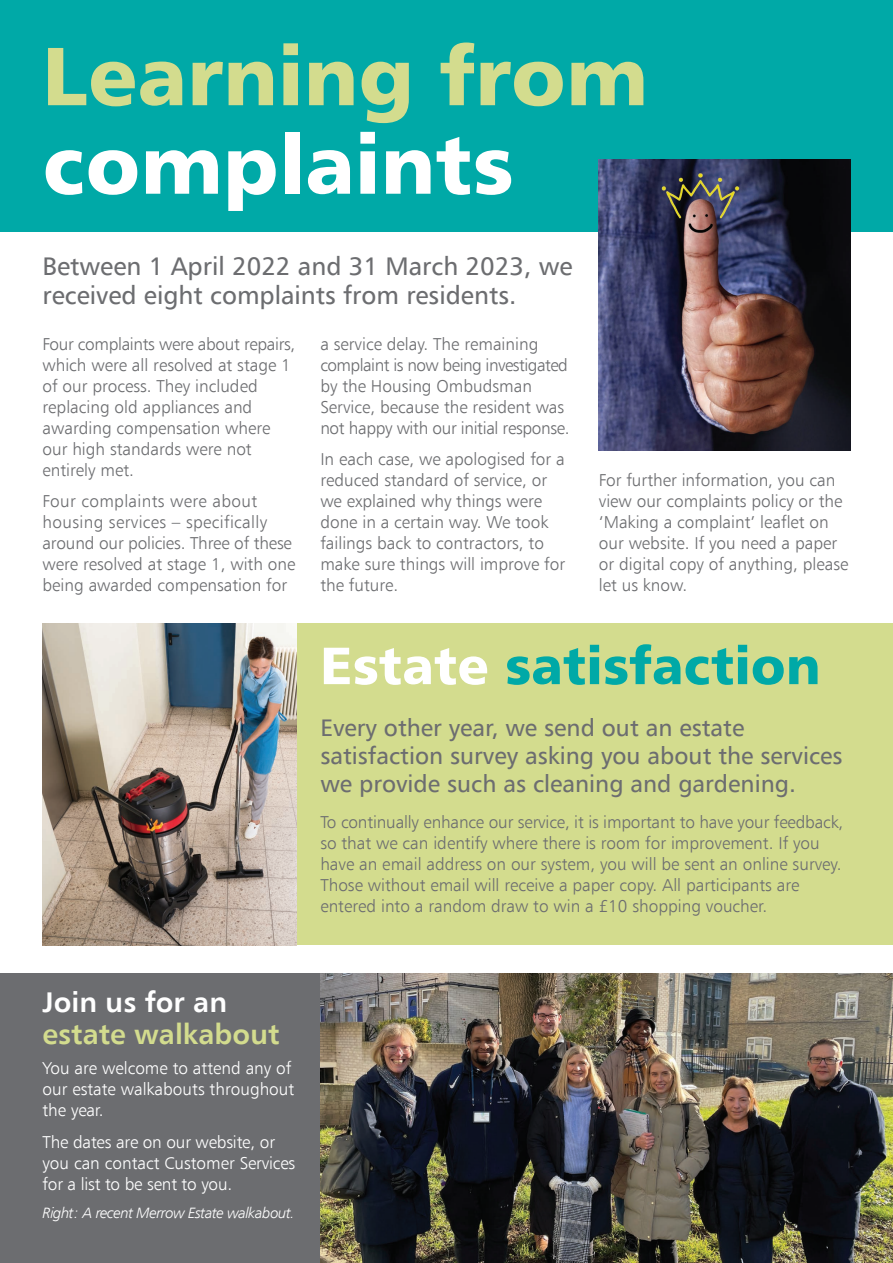
<style>
.page{position:relative;width:893px;height:1263px;background:#fff}
.page>*{position:absolute;margin:0;border:0;box-sizing:border-box;transform-origin:0 0}
.Section_head{font:900 82.5px/88.5px "Humanist 777 BT";color:#d3dc8e}
.Section_head-2{font:900 52.5px "Humanist 777 BT";color:#00a9a7}
.Xhead{font:700 28.5px/32.2px "Humanist 777 BT";color:#d3dc8e}
.Intro{font:25.5px/29.2px "Humanist 777 BT";color:#6c6d70}
.Intro-2{font:24px/27.8px "Humanist 777 BT";color:#6c6d70}
.Body_text_grey{font:300 17.25px/21px "Humanist 777 BT";color:#6c6d70}
.Body_text_white{font:300 17.25px/21px "Humanist 777 BT";color:#fff}
.Body_text_white-2{font:italic 300 15px "Humanist 777 BT";letter-spacing:-.03em;color:#fff}
.s1{color:#fff}
</style>
<div class="page">
<div style="left:283px;top:623px;width:610px;height:322px;background:#d3dc8e"></div>
<div style="left:0;top:973px;width:320px;height:290px;background:#6c6d70"></div>
<img style="left:320px;top:973px;width:573px;height:290px">
<div style="left:0;top:0;width:893px;height:232px;background:#00a9a7"></div>
<img style="left:599px;top:159px;width:251px;height:291px">
<img style="left:43px;top:623px;width:254px;height:322px">
<p class="Section_head" style="left:43px;top:30px;width:607px">Learning from <span class="s1">complaints</span></p>
<p class="Intro" style="left:43px;top:251px;width:532px">Between 1 April 2022 and 31 March 2023, we received eight complaints from residents.</p>
<p class="Body_text_grey" style="left:43px;top:333px;width:254px">Four complaints were about repairs, which were all resolved at stage 1 of our process. They included replacing old appliances and awarding compensation where our high standards were not entirely met.</p>
<p class="Body_text_grey" style="left:43px;top:490px;width:254px">Four complaints were about housing services – specifically around our policies. Three of these were resolved at stage 1, with one being awarded compensation for</p>
<p class="Body_text_grey" style="left:320px;top:333px;width:251px">a service delay. The remaining complaint is now being investigated by the Housing Ombudsman<br>Service, because the resident was not happy with our initial response.</p>
<p class="Body_text_grey" style="left:320px;top:448px;width:246px">In each case, we apologised for a reduced standard of service, or we explained why things were done in a certain way. We took failings back to contractors, to make sure things will improve for the future.</p>
<p class="Body_text_grey" style="left:599px;top:469px;width:251px">For further information, you can view our complaints policy or the ‘Making a complaint’ leaflet on our website. If you need a paper or digital copy of anything, please let us know.</p>
<p class="Section_head-2" style="left:320px;top:632px;width:502px"><span class="s1">Estate</span> satisfaction</p>
<p class="Intro-2" style="left:320px;top:713px;width:524px">Every other year, we send out an estate satisfaction survey asking you about the services we provide such as cleaning and gardening.</p>
<p class="Body_text_grey" style="left:320px;top:811px;width:525px">To continually enhance our service, it is important to have your feedback, so that we can identify where there is room for improvement. If you have an email address on our system, you will be sent an online survey.<br>Those without email will receive a paper copy. All participants are entered into a random draw to win a £10 shopping voucher.</p>
<p class="Xhead" style="left:43px;top:985px;width:238px"><span class="s1">Join us for an </span>estate walkabout</p>
<p class="Body_text_white" style="left:43px;top:1057px;width:253px">You are welcome to attend any of our estate walkabouts throughout the year.</p>
<p class="Body_text_white" style="left:43px;top:1131px;width:254px">The dates are on our website, or you can contact Customer Services for a list to be sent to you.</p>
<p class="Body_text_white-2" style="left:43px;top:1203px;width:254px">Right: A recent Merrow Estate walkabout.</p>
</div>
